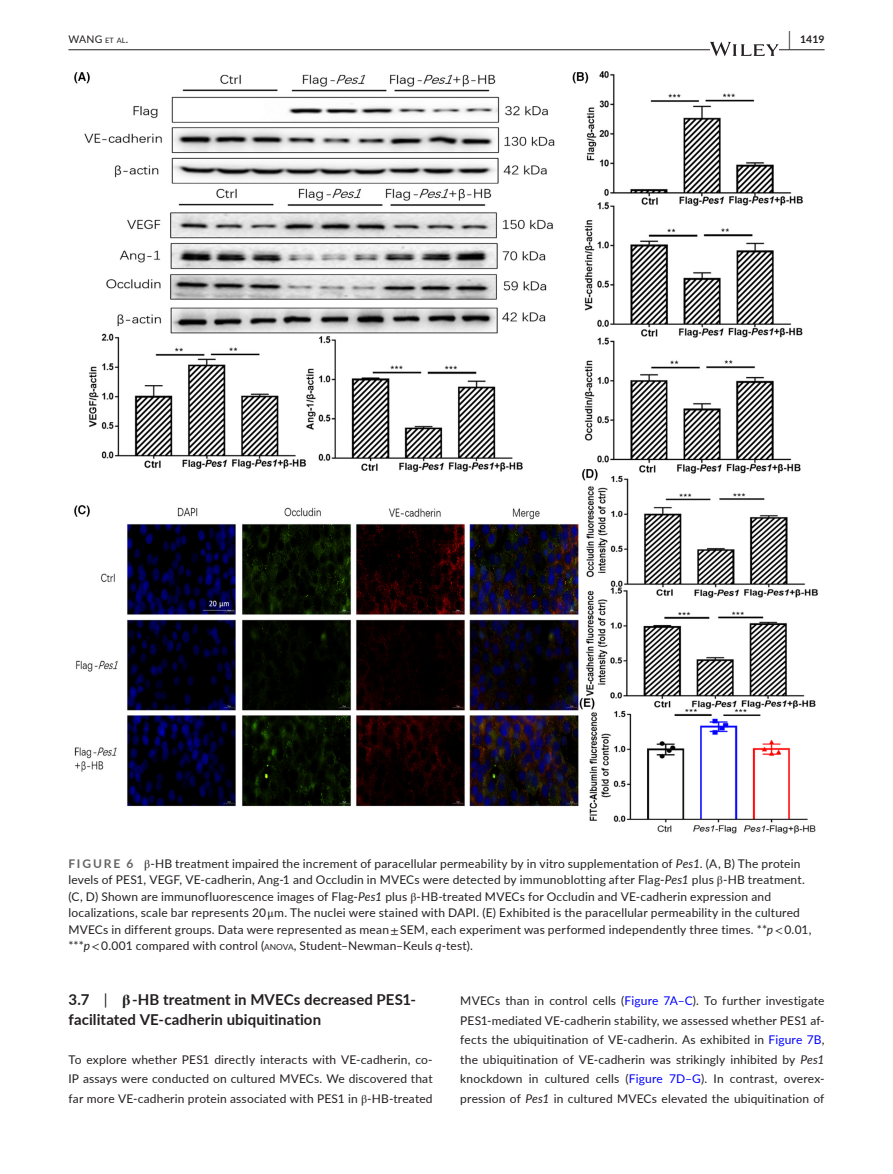
<style>
.page{position:relative;width:893px;height:1174px;background:#fff}
.page>*{position:absolute;margin:0;border:0;box-sizing:border-box;transform-origin:0 0}
.t1{font:700 15px/19.5px "Lato";letter-spacing:.005em;color:#231f20}
.t2{font:12px/19.5px "Lato";letter-spacing:.015em;color:#231f20;text-align:justify}
.t3{font:10.5px "Lato";color:#231f20}
.t4{font:700 10.5px "Lato";color:#231f20}
.s1{font-size:7.35px}
.s2{font-size:19.5px}
.s3{font-weight:700;color:#636366}
.s4{font-family:"STIX"}
.s5{font-style:italic}
.s6{font-size:8.4px}
.s7{font-weight:400}
.s8{color:#00f}
</style>
<div class="page">
<hr style="left:68px;top:49px;width:756px;height:1px;background:#231f20">
<svg style="left:710px;top:42px;width:69px;height:14px"></svg>
<img style="left:74px;top:71px;width:745px;height:763px">
<p class="t3" style="left:68px;top:31px;width:61px">WANG <span class="s1">ET AL</span>.</p>
<p class="t4" style="left:789px;top:31px;width:37px"><span class="s2">|</span> 1419</p>
<p class="t2" style="left:68px;top:854px;width:744px;line-height:16.5px;text-align:left"><span class="s3">FIGURE 6</span> <span class="s4">β</span>-HB treatment impaired the increment of paracellular permeability by in vitro supplementation of <span class="s5">Pes1</span>. (A, B) The protein levels of PES1, VEGF, VE-cadherin, Ang-1 and Occludin in MVECs were detected by immunoblotting after Flag-<span class="s5">Pes1</span> plus <span class="s4">β</span>-HB treatment. (C, D) Shown are immunofluorescence images of Flag-<span class="s5">Pes1</span> plus <span class="s4">β</span>-HB-treated MVECs for Occludin and VE-cadherin expression and localizations, scale bar represents 20 <span class="s4">μ</span>m. The nuclei were stained with DAPI. (E) Exhibited is the paracellular permeability in the cultured MVECs in different groups. Data were represented as mean <span class="s4">±</span> SEM, each experiment was performed independently three times. **<span class="s5">p</span><span class="s4">&lt;</span> 0.01, ***<span class="s5">p</span><span class="s4">&lt;</span> 0.001 compared with control (<span class="s6">ANOVA</span>, Student–Newman–Keuls <span class="s5">q</span>-test).</p>
<p class="t1" style="left:68px;top:989px;width:349px">3.7 <span class="s7">|</span> <span class="s4">β</span>-HB treatment in MVECs decreased PES1- facilitated VE-cadherin ubiquitination</p>
<p class="t2" style="left:68px;top:1049px;width:366px">To explore whether PES1 directly interacts with VE-cadherin, co-IP assays were conducted on cultured MVECs. We discovered that far more VE-cadherin protein associated with PES1 in <span class="s4">β</span>-HB-treated</p>
<p class="t2" style="left:460px;top:990px;width:366px">MVECs than in control cells (<span class="s8">Figure 7A–C</span>). To further investigate PES1-mediated VE-cadherin stability, we assessed whether PES1 af&shy;fects the ubiquitination of VE-cadherin. As exhibited in <span class="s8">Figure 7B</span>, the ubiquitination of VE-cadherin was strikingly inhibited by <span class="s5">Pes1 </span>knockdown in cultured cells (<span class="s8">Figure 7D–G</span>). In contrast, overex&shy;pression of <span class="s5">Pes1</span> in cultured MVECs elevated the ubiquitination of</p>
</div>
